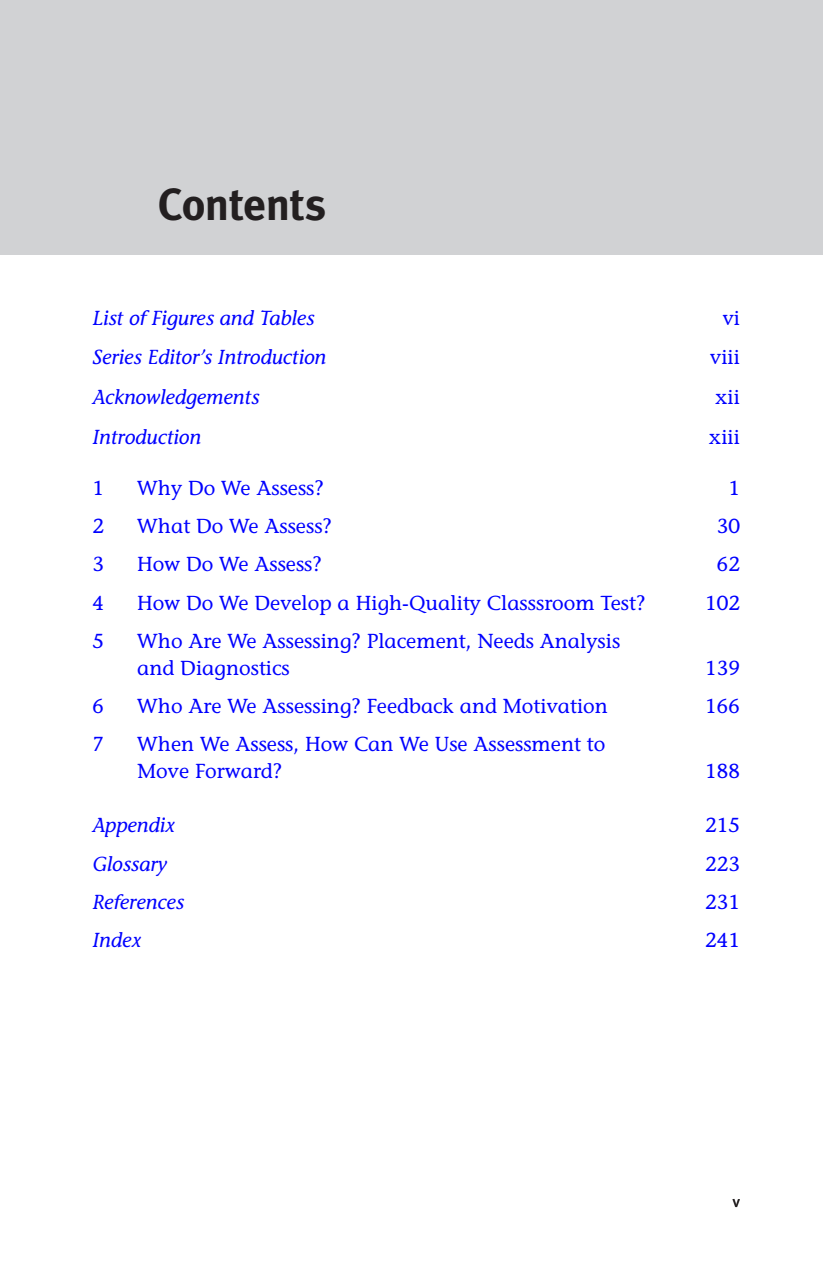
<style>
.page{position:relative;width:823px;height:1263px;background:#fff}
.page>*{position:absolute;margin:0;border:0;box-sizing:border-box;transform-origin:0 0}
.t1{font:700 45px "Meta Plus";letter-spacing:-.01em;color:#231f20}
.t2{font:500 20.25px/27px "Stone Informal Std";color:#00f}
.t3{font:italic 500 20.25px "Stone Informal Std";color:#00f}
.t4{font:15.75px "Meta Plus";color:#231f20}
</style>
<div class="page">
<div style="left:0;top:0;width:823px;height:255px;background:#d1d2d4"></div>
<h1 class="t1" style="left:158px;top:178px;width:170px">Contents</h1>
<p class="t3" style="left:92px;top:305px;width:223px">List of Figures and Tables</p>
<p class="t2" style="left:722px;top:304px;width:19px">vi</p>
<p class="t3" style="left:92px;top:345px;width:235px">Series Editor’s Introduction</p>
<p class="t2" style="left:710px;top:344px;width:31px">viii</p>
<p class="t3" style="left:92px;top:385px;width:168px">Acknowledgements</p>
<p class="t2" style="left:715px;top:383px;width:26px">xii</p>
<p class="t3" style="left:92px;top:425px;width:110px">Introduction</p>
<p class="t2" style="left:709px;top:423px;width:33px">xiii</p>
<p class="t2" style="left:92px;top:474px;width:13px">1</p>
<p class="t2" style="left:137px;top:474px;width:188px">Why Do We Assess?</p>
<p class="t2" style="left:728px;top:474px;width:13px">1</p>
<p class="t2" style="left:92px;top:512px;width:13px">2</p>
<p class="t2" style="left:137px;top:512px;width:196px">What Do We Assess?</p>
<p class="t2" style="left:717px;top:512px;width:25px">30</p>
<p class="t2" style="left:92px;top:551px;width:13px">3</p>
<p class="t2" style="left:137px;top:551px;width:186px">How Do We Assess?</p>
<p class="t2" style="left:717px;top:551px;width:25px">62</p>
<p class="t2" style="left:92px;top:589px;width:13px">4</p>
<p class="t2" style="left:137px;top:589px;width:510px">How Do We Develop a High-Quality Classsroom Test?</p>
<p class="t2" style="left:705px;top:589px;width:36px">102</p>
<p class="t2" style="left:92px;top:627px;width:13px">5</p>
<p class="t2" style="left:137px;top:627px;width:485px">Who Are We Assessing? Placement, Needs Analysis and Diagnostics</p>
<p class="t2" style="left:705px;top:654px;width:36px">139</p>
<p class="t2" style="left:92px;top:692px;width:13px">6</p>
<p class="t2" style="left:137px;top:692px;width:472px">Who Are We Assessing? Feedback and Motivation</p>
<p class="t2" style="left:705px;top:692px;width:36px">166</p>
<p class="t2" style="left:92px;top:731px;width:13px">7</p>
<p class="t2" style="left:137px;top:731px;width:470px">When We Assess, How Can We Use Assessment to<br>Move Forward?</p>
<p class="t2" style="left:705px;top:758px;width:36px">188</p>
<p class="t3" style="left:92px;top:813px;width:84px">Appendix</p>
<p class="t2" style="left:705px;top:812px;width:36px">215</p>
<p class="t3" style="left:92px;top:851px;width:76px">Glossary</p>
<p class="t2" style="left:705px;top:850px;width:36px">223</p>
<p class="t3" style="left:92px;top:890px;width:93px">References</p>
<p class="t2" style="left:705px;top:888px;width:36px">231</p>
<p class="t3" style="left:92px;top:928px;width:50px">Index</p>
<p class="t2" style="left:705px;top:926px;width:36px">241</p>
<p class="t4" style="left:733px;top:1192px;width:9px">v</p>
</div>
